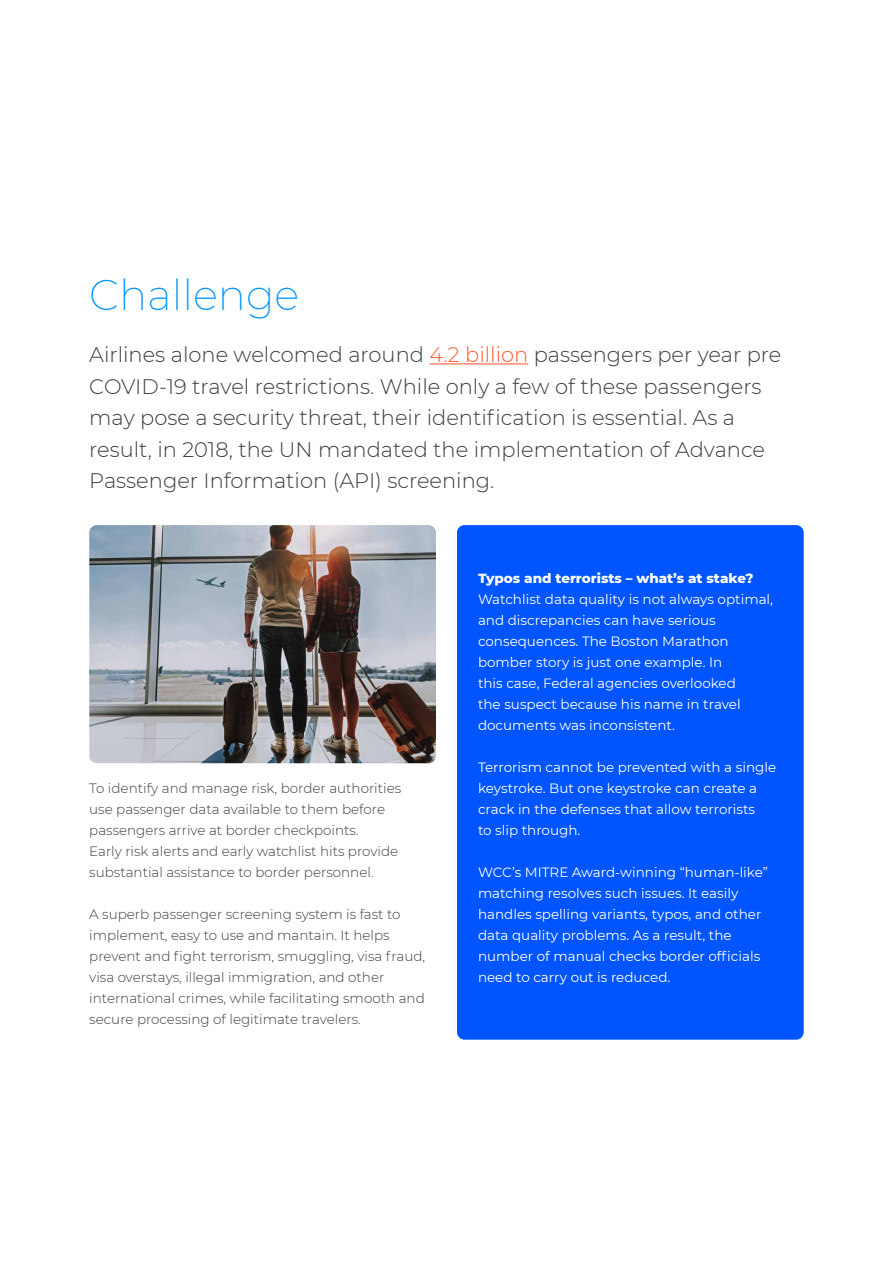
<style>
.page{position:relative;width:893px;height:1263px;background:#fff}
.page>*{position:absolute;margin:0;border:0;box-sizing:border-box;transform-origin:0 0}
.t1{font:200 42px "Montserrat";color:#0096ff}
.t2{font:300 21px/31.5px "Montserrat";color:#3c3c3b}
.t3{font:13.5px/21px "Montserrat";color:#fff}
.t4{font:300 13.5px/21px "Montserrat";color:#3c3c3b}
.t5{font:800 13.5px "Montserrat";color:#fff}
.s1{color:#ff5a32}
</style>
<div class="page">
<hr style="left:429px;top:363px;width:99px;height:1px;background:#ff5a32">
<div style="left:457px;top:525px;width:347px;height:515px;background:#05f;border-radius:8px"></div>
<img style="left:89px;top:525px;width:347px;height:238px">
<h1 class="t1" style="left:89px;top:267px;width:212px">Challenge</h1>
<p class="t2" style="left:89px;top:338px;width:694px">Airlines alone welcomed around <span class="s1">4.2 billion</span> passengers per year pre COVID-19 travel restrictions. While only a few of these passengers may pose a security threat, their identification is essential. As a result, in 2018, the UN mandated the implementation of Advance Passenger Information (API) screening.</p>
<p class="t4" style="left:89px;top:777px;width:313px">To identify and manage risk, border authorities use passenger data available to them before passengers arrive at border checkpoints.<br>Early risk alerts and early watchlist hits provide substantial assistance to border personnel.</p>
<p class="t4" style="left:89px;top:903px;width:338px">A superb passenger screening system is fast to implement, easy to use and mantain. It helps prevent and fight terrorism, smuggling, visa fraud, visa overstays, illegal immigration, and other international crimes, while facilitating smooth and secure processing of legitimate travelers.</p>
<p class="t5" style="left:478px;top:568px;width:277px">Typos and terrorists – what’s at stake?</p>
<p class="t3" style="left:478px;top:588px;width:297px">Watchlist data quality is not always optimal, and discrepancies can have serious consequences. The Boston Marathon bomber story is just one example. In<br>this case, Federal agencies overlooked<br>the suspect because his name in travel documents was inconsistent.</p>
<p class="t3" style="left:478px;top:756px;width:300px">Terrorism cannot be prevented with a single keystroke. But one keystroke can create a crack in the defenses that allow terrorists<br>to slip through.</p>
<p class="t3" style="left:478px;top:861px;width:292px">WCC’s MITRE Award-winning “human-like” matching resolves such issues. It easily handles spelling variants, typos, and other data quality problems. As a result, the number of manual checks border officials need to carry out is reduced.</p>
</div>
